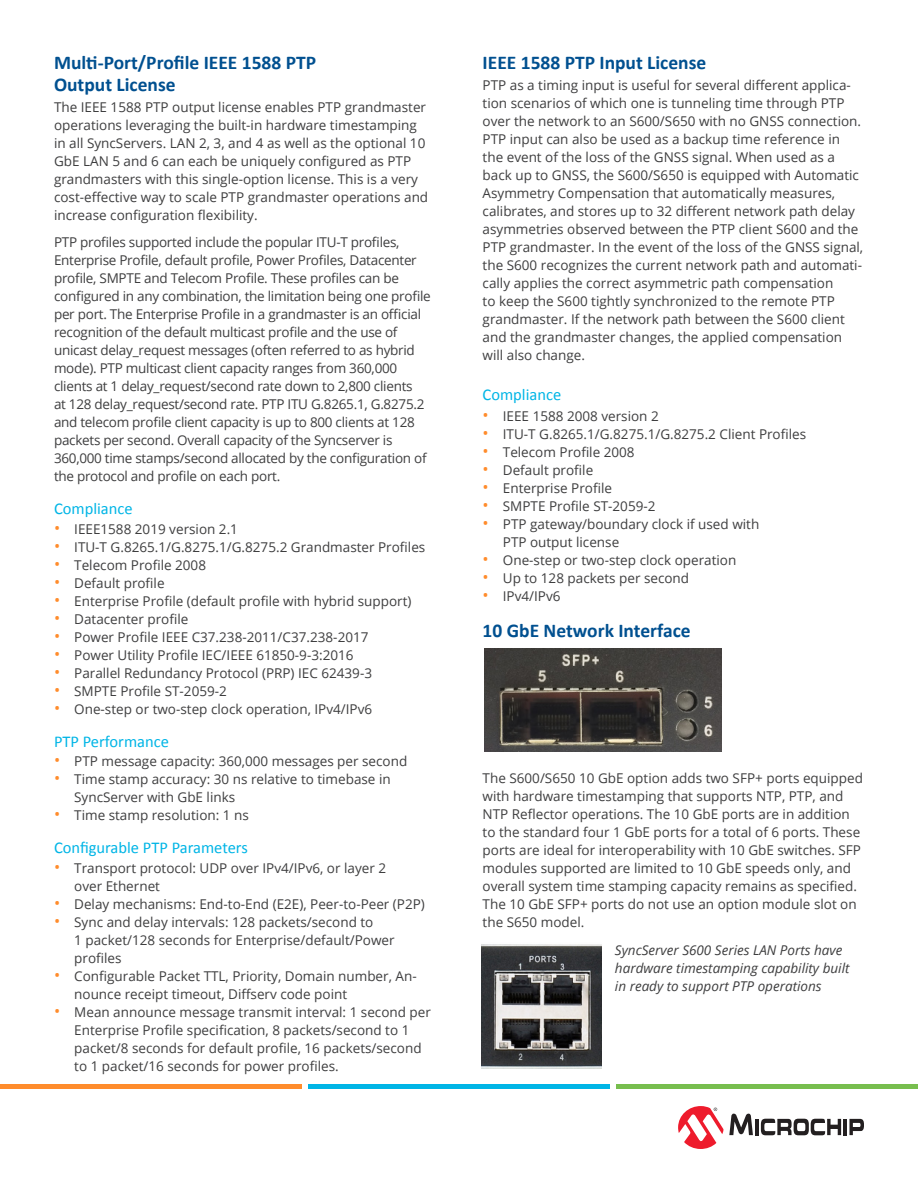
<style>
.page{position:relative;width:918px;height:1188px;background:#fff}
.page>*{position:absolute;margin:0;border:0;box-sizing:border-box;transform-origin:0 0}
.t1{font:700 19.5px/22.5px "Calibri";color:#005090}
.t2{font:16.5px "Calibri";color:#00b5e6}
.t3{font:13.5px/18px "Open Sans";color:#3e3e3f}
.t4{font:13.5px/18px "Open Sans";letter-spacing:-.02em;color:#3e3e3f}
.t5{font:italic 13.5px/18px "Open Sans";color:#3e3e3f}
.s1{font-size:16.5px;color:#ff8c2c}
</style>
<div class="page">
<svg style="left:729px;top:1114px;width:24px;height:21px"></svg>
<hr style="left:755px;top:1119px;width:4px;height:16px;background:#231f20">
<hr style="left:844px;top:1119px;width:3px;height:16px;background:#231f20">
<svg style="left:849px;top:1119px;width:15px;height:16px"></svg>
<svg style="left:761px;top:1118px;width:80px;height:17px"></svg>
<svg style="left:678px;top:1106px;width:45px;height:43px"></svg>
<div style="left:0;top:1084px;width:301px;height:5px;background:#ff8c2c"></div>
<div style="left:308px;top:1084px;width:301px;height:5px;background:#00b5e6"></div>
<div style="left:616px;top:1084px;width:302px;height:5px;background:#77be4e"></div>
<img style="left:485px;top:649px;width:236px;height:103px">
<img style="left:482px;top:944px;width:120px;height:124px">
<h1 class="t1" style="left:54px;top:50px;width:264px">Multi-Port/Profile IEEE 1588 PTP<br>Output License</h1>
<p class="t3" style="left:54px;top:98px;width:376px">The IEEE 1588 PTP output license enables PTP grandmaster operations leveraging the built-in hardware timestamping in all SyncServers. LAN 2, 3, and 4 as well as the optional 10<br>GbE LAN 5 and 6 can each be uniquely configured as PTP grandmasters with this single-option license. This is a very cost-effective way to scale PTP grandmaster operations and increase configuration flexibility.</p>
<p class="t4" style="left:54px;top:233px;width:378px">PTP profiles supported include the popular ITU-T profiles, Enterprise Profile, default profile, Power Profiles, Datacenter profile, SMPTE and Telecom Profile. These profiles can be configured in any combination, the limitation being one profile per port. The Enterprise Profile in a grandmaster is an official recognition of the default multicast profile and the use of unicast delay_request messages (often referred to as hybrid mode). PTP multicast client capacity ranges from 360,000 clients at 1 delay_request/second rate down to 2,800 clients<br>at 128 delay_request/second rate. PTP ITU G.8265.1, G.8275.2 and telecom profile client capacity is up to 800 clients at 128 packets per second. Overall capacity of the Syncserver is 360,000 time stamps/second allocated by the configuration of the protocol and profile on each port.</p>
<p class="t2" style="left:54px;top:497px;width:80px">Compliance</p>
<p class="t3" style="left:54px;top:519px;width:186px"><span class="s1">•</span> IEEE1588 2019 version 2.1</p>
<p class="t3" style="left:54px;top:537px;width:373px"><span class="s1">•</span> ITU-T G.8265.1/G.8275.1/G.8275.2 Grandmaster Profiles</p>
<p class="t3" style="left:54px;top:555px;width:154px"><span class="s1">•</span> Telecom Profile 2008</p>
<p class="t3" style="left:54px;top:573px;width:112px"><span class="s1">•</span> Default profile</p>
<p class="t3" style="left:54px;top:591px;width:359px"><span class="s1">•</span> Enterprise Profile (default profile with hybrid support)</p>
<p class="t3" style="left:54px;top:609px;width:136px"><span class="s1">•</span> Datacenter profile</p>
<p class="t3" style="left:54px;top:627px;width:316px"><span class="s1">•</span> Power Profile IEEE C37.238-2011/C37.238-2017</p>
<p class="t3" style="left:54px;top:645px;width:301px"><span class="s1">•</span> Power Utility Profile IEC/IEEE 61850-9-3:2016</p>
<p class="t3" style="left:54px;top:663px;width:320px"><span class="s1">•</span> Parallel Redundancy Protocol (PRP) IEC 62439-3</p>
<p class="t3" style="left:54px;top:681px;width:174px"><span class="s1">•</span> SMPTE Profile ST-2059-2</p>
<p class="t3" style="left:54px;top:699px;width:320px"><span class="s1">•</span> One-step or two-step clock operation, IPv4/IPv6</p>
<p class="t2" style="left:54px;top:730px;width:116px">PTP Performance</p>
<p class="t3" style="left:54px;top:752px;width:355px"><span class="s1">•</span> PTP message capacity: 360,000 messages per second</p>
<p class="t3" style="left:74px;top:770px;width:318px;text-indent:-20px"><span class="s1">•</span> Time stamp accuracy: 30 ns relative to timebase in<br>SyncServer with GbE links</p>
<p class="t3" style="left:54px;top:806px;width:196px"><span class="s1">•</span> Time stamp resolution: 1 ns</p>
<p class="t2" style="left:54px;top:836px;width:195px">Configurable PTP Parameters</p>
<p class="t3" style="left:74px;top:859px;width:313px;text-indent:-20px"><span class="s1">•</span> Transport protocol: UDP over IPv4/IPv6, or layer 2 over Ethernet</p>
<p class="t3" style="left:54px;top:895px;width:372px"><span class="s1">•</span> Delay mechanisms: End-to-End (E2E), Peer-to-Peer (P2P)</p>
<p class="t3" style="left:74px;top:913px;width:322px;text-indent:-20px"><span class="s1">•</span> Sync and delay intervals: 128 packets/second to<br>1 packet/128 seconds for Enterprise/default/Power profiles</p>
<p class="t3" style="left:74px;top:967px;width:344px;text-indent:-20px"><span class="s1">•</span> Configurable Packet TTL, Priority, Domain number, An&shy;nounce receipt timeout, Diffserv code point</p>
<p class="t3" style="left:74px;top:1003px;width:358px;text-indent:-20px"><span class="s1">•</span> Mean announce message transmit interval: 1 second per Enterprise Profile specification, 8 packets/second to 1 packet/8 seconds for default profile, 16 packets/second to 1 packet/16 seconds for power profiles.</p>
<h1 class="t1" style="left:483px;top:50px;width:225px">IEEE 1588 PTP Input License</h1>
<p class="t3" style="left:483px;top:76px;width:382px">PTP as a timing input is useful for several different applica&shy;tion scenarios of which one is tunneling time through PTP over the network to an S600/S650 with no GNSS connection.<br>PTP input can also be used as a backup time reference in the event of the loss of the GNSS signal. When used as a back up to GNSS, the S600/S650 is equipped with Automatic Asymmetry Compensation that automatically measures, calibrates, and stores up to 32 different network path delay asymmetries observed between the PTP client S600 and the PTP grandmaster. In the event of the loss of the GNSS signal, the S600 recognizes the current network path and automati&shy;cally applies the correct asymmetric path compensation<br>to keep the S600 tightly synchronized to the remote PTP grandmaster. If the network path between the S600 client and the grandmaster changes, the applied compensation will also change.</p>
<p class="t2" style="left:483px;top:383px;width:80px">Compliance</p>
<p class="t3" style="left:483px;top:407px;width:178px"><span class="s1">•</span> IEEE 1588 2008 version 2</p>
<p class="t3" style="left:483px;top:425px;width:325px"><span class="s1">•</span> ITU-T G.8265.1/G.8275.1/G.8275.2 Client Profiles</p>
<p class="t3" style="left:483px;top:443px;width:154px"><span class="s1">•</span> Telecom Profile 2008</p>
<p class="t3" style="left:483px;top:461px;width:112px"><span class="s1">•</span> Default profile</p>
<p class="t3" style="left:483px;top:479px;width:131px"><span class="s1">•</span> Enterprise Profile</p>
<p class="t3" style="left:483px;top:497px;width:174px"><span class="s1">•</span> SMPTE Profile ST-2059-2</p>
<p class="t3" style="left:503px;top:515px;width:258px;text-indent:-20px"><span class="s1">•</span> PTP gateway/boundary clock if used with<br>PTP output license</p>
<p class="t3" style="left:483px;top:551px;width:255px"><span class="s1">•</span> One-step or two-step clock operation</p>
<p class="t3" style="left:483px;top:569px;width:208px"><span class="s1">•</span> Up to 128 packets per second</p>
<p class="t3" style="left:483px;top:587px;width:79px"><span class="s1">•</span> IPv4/IPv6</p>
<h1 class="t1" style="left:483px;top:618px;width:210px">10 GbE Network Interface</h1>
<p class="t3" style="left:483px;top:769px;width:382px">The S600/S650 10 GbE option adds two SFP+ ports equipped with hardware timestamping that supports NTP, PTP, and NTP Reflector operations. The 10 GbE ports are in addition to the standard four 1 GbE ports for a total of 6 ports. These ports are ideal for interoperability with 10 GbE switches. SFP modules supported are limited to 10 GbE speeds only, and overall system time stamping capacity remains as specified.<br>The 10 GbE SFP+ ports do not use an option module slot on the S650 model.</p>
<p class="t5" style="left:615px;top:941px;width:236px">SyncServer S600 Series LAN Ports have hardware timestamping capability built in ready to support PTP operations</p>
</div>
